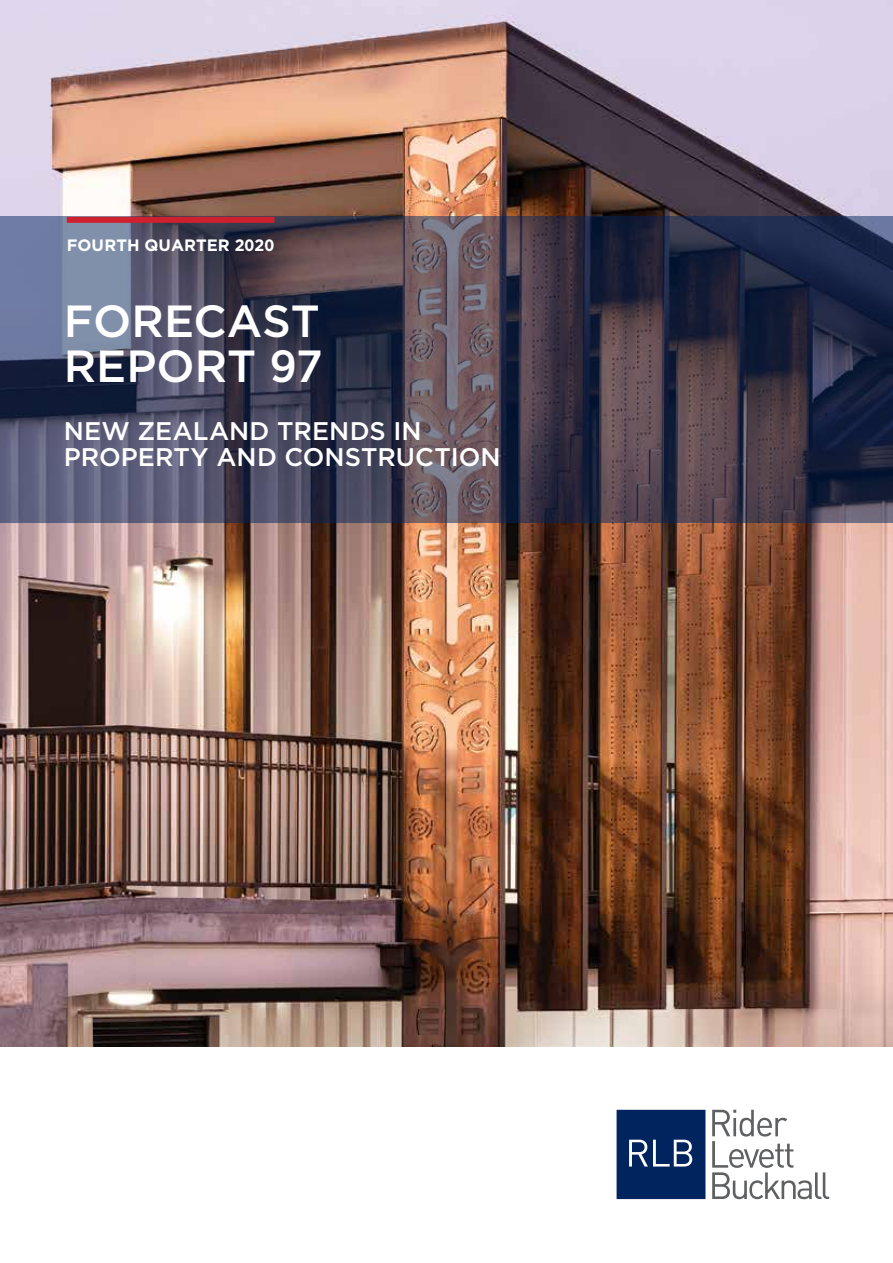
<style>
.page{position:relative;width:893px;height:1263px;background:#fff}
.page>*{position:absolute;margin:0;border:0;box-sizing:border-box;transform-origin:0 0}
.t1{font:500 45px/45px "Gotham";color:#fff}
.t2{font:500 25.5px/25.5px "Gotham";letter-spacing:.005em;color:#fff}
.t3{font:700 16.5px "Gotham";color:#fff}
</style>
<div class="page">
<img style="left:0;top:0;width:893px;height:1046px">
<svg style="left:0;top:217px;width:893px;height:306px;background:#444256"></svg>
<svg style="left:712px;top:1110px;width:117px;height:89px"></svg>
<svg style="left:617px;top:1110px;width:88px;height:89px;background:#123368"></svg>
<div style="left:67px;top:217px;width:207px;height:6px;background:#cf202e"></div>
<p class="t3" style="left:67px;top:235px;width:209px">FOURTH QUARTER 2020</p>
<h1 class="t1" style="left:64px;top:298px;width:260px">FORECAST<br>REPORT 97</h1>
<p class="t2" style="left:64px;top:418px;width:438px">NEW ZEALAND TRENDS IN<br>PROPERTY AND CONSTRUCTION</p>
</div>
